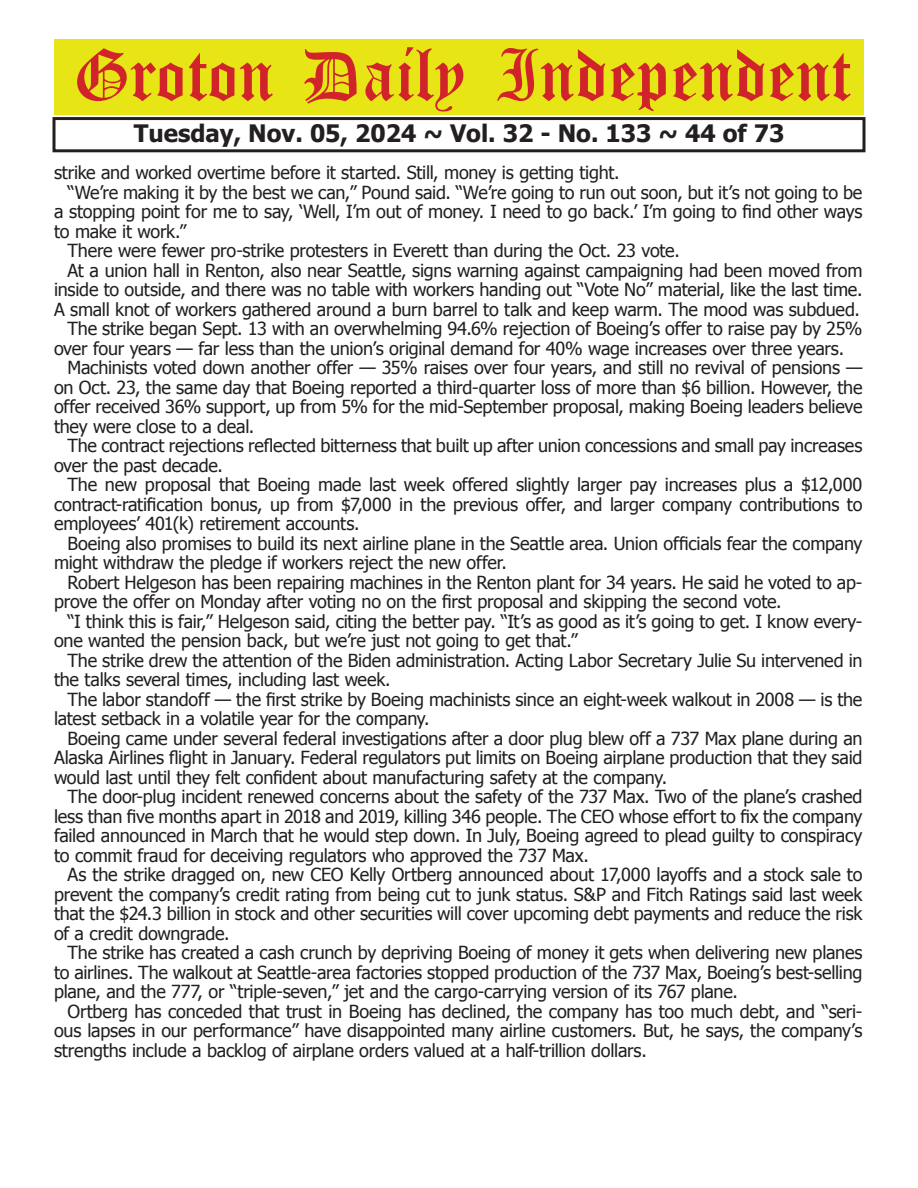
<style>
.page{position:relative;width:918px;height:1188px;background:#fff}
.page>*{position:absolute;margin:0;border:0;box-sizing:border-box;transform-origin:0 0}
.t1{font:54px "Old English Five";color:#d1232a}
.t2{font:700 24px "Tahoma";color:#231f20}
.t3{font:18px "Tahoma";letter-spacing:-.01em;color:#231f20}
</style>
<div class="page">
<div style="left:52px;top:117px;width:814px;height:35px;border:3px solid #231f20"></div>
<div style="left:54px;top:40px;width:810px;height:75px;background:#e7e515"></div>
<h1 class="t1" style="left:73px;top:50px;width:779px">Groton Daily Independent</h1>
<h2 class="t2" style="left:134px;top:116px;width:652px">Tuesday, Nov. 05, 2024 ~ Vol. 32 - No. 133 ~ 44 of 73</h2>
<p class="t3" style="left:54px;top:161px;width:567px">strike and worked overtime before it started. Still, money is getting tight.</p>
<p class="t3" style="left:68px;top:180px;width:796px">“We’re making it by the best we can,” Pound said. “We’re going to run out soon, but it’s not going to be</p>
<p class="t3" style="left:54px;top:200px;width:810px">a stopping point for me to say, ‘Well, I’m out of money. I need to go back.’ I’m going to find other ways</p>
<p class="t3" style="left:54px;top:219px;width:134px">to make it work.”</p>
<p class="t3" style="left:68px;top:239px;width:614px">There were fewer pro-strike protesters in Everett than during the Oct. 23 vote.</p>
<p class="t3" style="left:68px;top:258px;width:797px">At a union hall in Renton, also near Seattle, signs warning against campaigning had been moved from</p>
<p class="t3" style="left:54px;top:278px;width:810px">inside to outside, and there was no table with workers handing out “Vote No” material, like the last time.</p>
<p class="t3" style="left:54px;top:297px;width:807px">A small knot of workers gathered around a burn barrel to talk and keep warm. The mood was subdued.</p>
<p class="t3" style="left:68px;top:317px;width:796px">The strike began Sept. 13 with an overwhelming 94.6% rejection of Boeing’s offer to raise pay by 25%</p>
<p class="t3" style="left:54px;top:336px;width:792px">over four years — far less than the union’s original demand for 40% wage increases over three years.</p>
<p class="t3" style="left:68px;top:356px;width:796px">Machinists voted down another offer — 35% raises over four years, and still no revival of pensions —</p>
<p class="t3" style="left:54px;top:375px;width:810px">on Oct. 23, the same day that Boeing reported a third-quarter loss of more than $6 billion. However, the</p>
<p class="t3" style="left:54px;top:395px;width:810px">offer received 36% support, up from 5% for the mid-September proposal, making Boeing leaders believe</p>
<p class="t3" style="left:54px;top:414px;width:202px">they were close to a deal.</p>
<p class="t3" style="left:68px;top:434px;width:796px">The contract rejections reflected bitterness that built up after union concessions and small pay increases</p>
<p class="t3" style="left:54px;top:453px;width:171px">over the past decade.</p>
<p class="t3" style="left:68px;top:473px;width:796px">The new proposal that Boeing made last week offered slightly larger pay increases plus a $12,000</p>
<p class="t3" style="left:54px;top:492px;width:810px">contract-ratification bonus, up from $7,000 in the previous offer, and larger company contributions to</p>
<p class="t3" style="left:54px;top:512px;width:307px">employees’ 401(k) retirement accounts.</p>
<p class="t3" style="left:68px;top:531px;width:796px">Boeing also promises to build its next airline plane in the Seattle area. Union officials fear the company</p>
<p class="t3" style="left:54px;top:551px;width:455px">might withdraw the pledge if workers reject the new offer.</p>
<p class="t3" style="left:68px;top:570px;width:796px">Robert Helgeson has been repairing machines in the Renton plant for 34 years. He said he voted to ap-</p>
<p class="t3" style="left:54px;top:590px;width:729px">prove the offer on Monday after voting no on the first proposal and skipping the second vote.</p>
<p class="t3" style="left:68px;top:609px;width:796px">“I think this is fair,” Helgeson said, citing the better pay. “It’s as good as it’s going to get. I know every-</p>
<p class="t3" style="left:54px;top:629px;width:525px">one wanted the pension back, but we’re just not going to get that.”</p>
<p class="t3" style="left:68px;top:648px;width:797px">The strike drew the attention of the Biden administration. Acting Labor Secretary Julie Su intervened in</p>
<p class="t3" style="left:54px;top:668px;width:338px">the talks several times, including last week.</p>
<p class="t3" style="left:68px;top:687px;width:796px">The labor standoff — the first strike by Boeing machinists since an eight-week walkout in 2008 — is the</p>
<p class="t3" style="left:54px;top:707px;width:377px">latest setback in a volatile year for the company.</p>
<p class="t3" style="left:68px;top:726px;width:797px">Boeing came under several federal investigations after a door plug blew off a 737 Max plane during an</p>
<p class="t3" style="left:54px;top:746px;width:810px">Alaska Airlines flight in January. Federal regulators put limits on Boeing airplane production that they said</p>
<p class="t3" style="left:54px;top:765px;width:615px">would last until they felt confident about manufacturing safety at the company.</p>
<p class="t3" style="left:68px;top:784px;width:796px">The door-plug incident renewed concerns about the safety of the 737 Max. Two of the plane’s crashed</p>
<p class="t3" style="left:54px;top:804px;width:810px">less than five months apart in 2018 and 2019, killing 346 people. The CEO whose effort to fix the company</p>
<p class="t3" style="left:54px;top:823px;width:810px">failed announced in March that he would step down. In July, Boeing agreed to plead guilty to conspiracy</p>
<p class="t3" style="left:54px;top:843px;width:536px">to commit fraud for deceiving regulators who approved the 737 Max.</p>
<p class="t3" style="left:68px;top:862px;width:796px">As the strike dragged on, new CEO Kelly Ortberg announced about 17,000 layoffs and a stock sale to</p>
<p class="t3" style="left:54px;top:882px;width:810px">prevent the company’s credit rating from being cut to junk status. S&amp;P and Fitch Ratings said last week</p>
<p class="t3" style="left:54px;top:901px;width:810px">that the $24.3 billion in stock and other securities will cover upcoming debt payments and reduce the risk</p>
<p class="t3" style="left:54px;top:921px;width:177px">of a credit downgrade.</p>
<p class="t3" style="left:68px;top:940px;width:797px">The strike has created a cash crunch by depriving Boeing of money it gets when delivering new planes</p>
<p class="t3" style="left:54px;top:960px;width:810px">to airlines. The walkout at Seattle-area factories stopped production of the 737 Max, Boeing’s best-selling</p>
<p class="t3" style="left:54px;top:979px;width:686px">plane, and the 777, or “triple-seven,” jet and the cargo-carrying version of its 767 plane.</p>
<p class="t3" style="left:68px;top:999px;width:796px">Ortberg has conceded that trust in Boeing has declined, the company has too much debt, and “seri-</p>
<p class="t3" style="left:54px;top:1018px;width:810px">ous lapses in our performance” have disappointed many airline customers. But, he says, the company’s</p>
<p class="t3" style="left:54px;top:1038px;width:594px">strengths include a backlog of airplane orders valued at a half-trillion dollars.</p>
</div>
